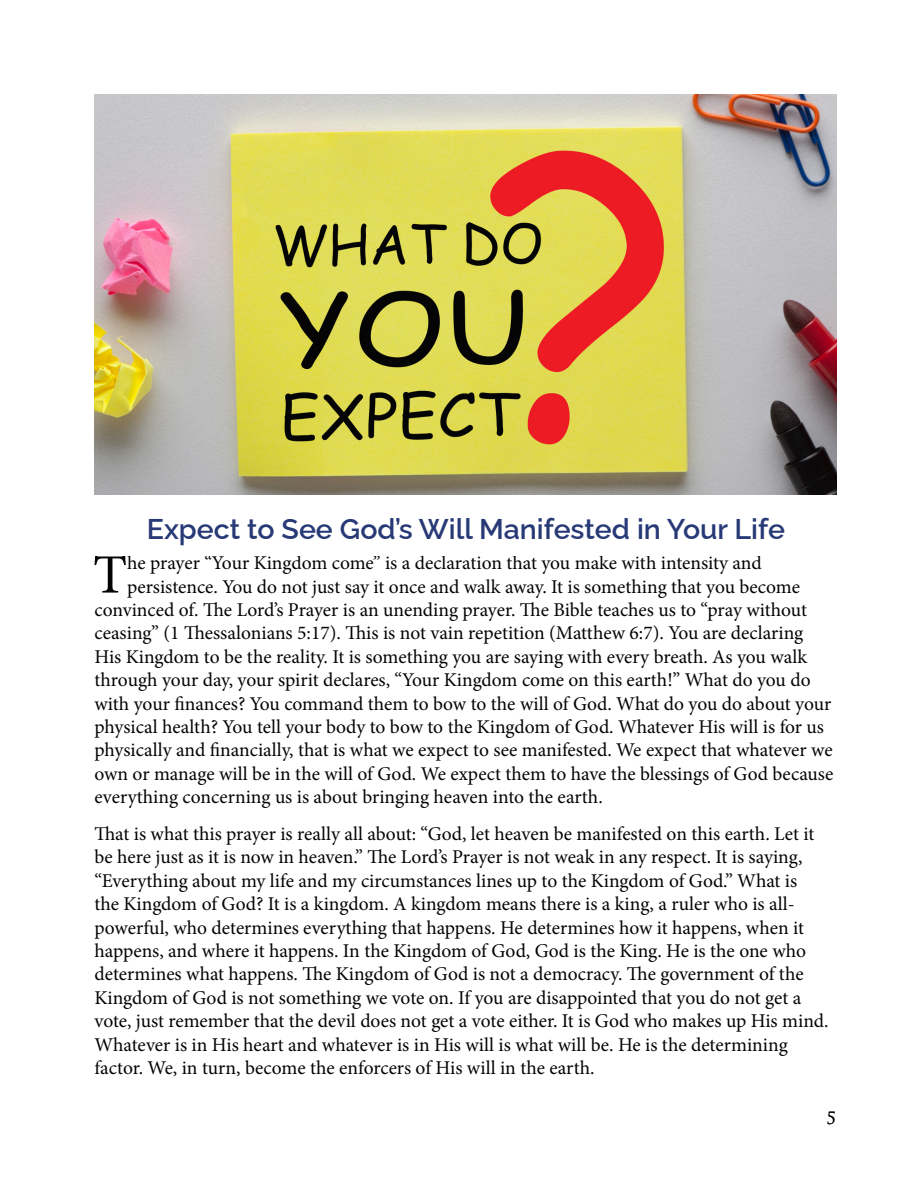
<style>
.page{position:relative;width:918px;height:1188px;background:#fff}
.page>*{position:absolute;margin:0;border:0;box-sizing:border-box;transform-origin:0 0}
.t1{font:55.5px "Minion Pro";color:#040503}
.Title_Raleway_Left{font:100 28.5px "Raleway";color:#273976}
.t2{font:19.5px/23.4px "Minion Pro";letter-spacing:-.005em;color:#040503}
.t3{font:16.5px "Trajan Pro 3";color:#000}
</style>
<div class="page">
<img style="left:94px;top:94px;width:743px;height:401px">
<p class="Title_Raleway_Left" style="left:147px;top:506px;width:640px">Expect to See God’s Will Manifested in Your Life</p>
<p class="t1" style="left:93px;top:538px;width:36px">T</p>
<p class="t2" style="left:127px;top:551px;width:636px">he prayer “Your Kingdom come” is a declaration that you make with intensity and</p>
<p class="t2" style="left:127px;top:575px;width:674px">persistence. You do not just say it once and walk away. It is something that you become</p>
<p class="t2" style="left:94px;top:598px;width:714px">convinced of. The Lord’s Prayer is an unending prayer. The Bible teaches us to “pray without</p>
<p class="t2" style="left:94px;top:622px;width:710px">ceasing” (1 Thessalonians 5:17). This is not vain repetition (Matthew 6:7). You are declaring</p>
<p class="t2" style="left:94px;top:645px;width:714px">His Kingdom to be the reality. It is something you are saying with every breath. As you walk</p>
<p class="t2" style="left:94px;top:668px;width:718px">through your day, your spirit declares, “Your Kingdom come on this earth!” What do you do</p>
<p class="t2" style="left:94px;top:692px;width:738px">with your finances? You command them to bow to the will of God. What do you do about your</p>
<p class="t2" style="left:94px;top:715px;width:731px">physical health? You tell your body to bow to the Kingdom of God. Whatever His will is for us</p>
<p class="t2" style="left:94px;top:739px;width:740px">physically and financially, that is what we expect to see manifested. We expect that whatever we</p>
<p class="t2" style="left:94px;top:762px;width:740px">own or manage will be in the will of God. We expect them to have the blessings of God because</p>
<p class="t2" style="left:94px;top:785px;width:510px">everything concerning us is about bringing heaven into the earth.</p>
<p class="t2" style="left:94px;top:822px;width:736px">That is what this prayer is really all about: “God, let heaven be manifested on this earth. Let it be here just as it is now in heaven.” The Lord’s Prayer is not weak in any respect. It is saying, “Everything about my life and my circumstances lines up to the Kingdom of God.” What is<br>the Kingdom of God? It is a kingdom. A kingdom means there is a king, a ruler who is all&shy;powerful, who determines everything that happens. He determines how it happens, when it happens, and where it happens. In the Kingdom of God, God is the King. He is the one who determines what happens. The Kingdom of God is not a democracy. The government of the Kingdom of God is not something we vote on. If you are disappointed that you do not get a vote, just remember that the devil does not get a vote either. It is God who makes up His mind.<br>Whatever is in His heart and whatever is in His will is what will be. He is the determining factor. We, in turn, become the enforcers of His will in the earth.</p>
<p class="t3" style="left:827px;top:1106px;width:11px">5</p>
</div>
